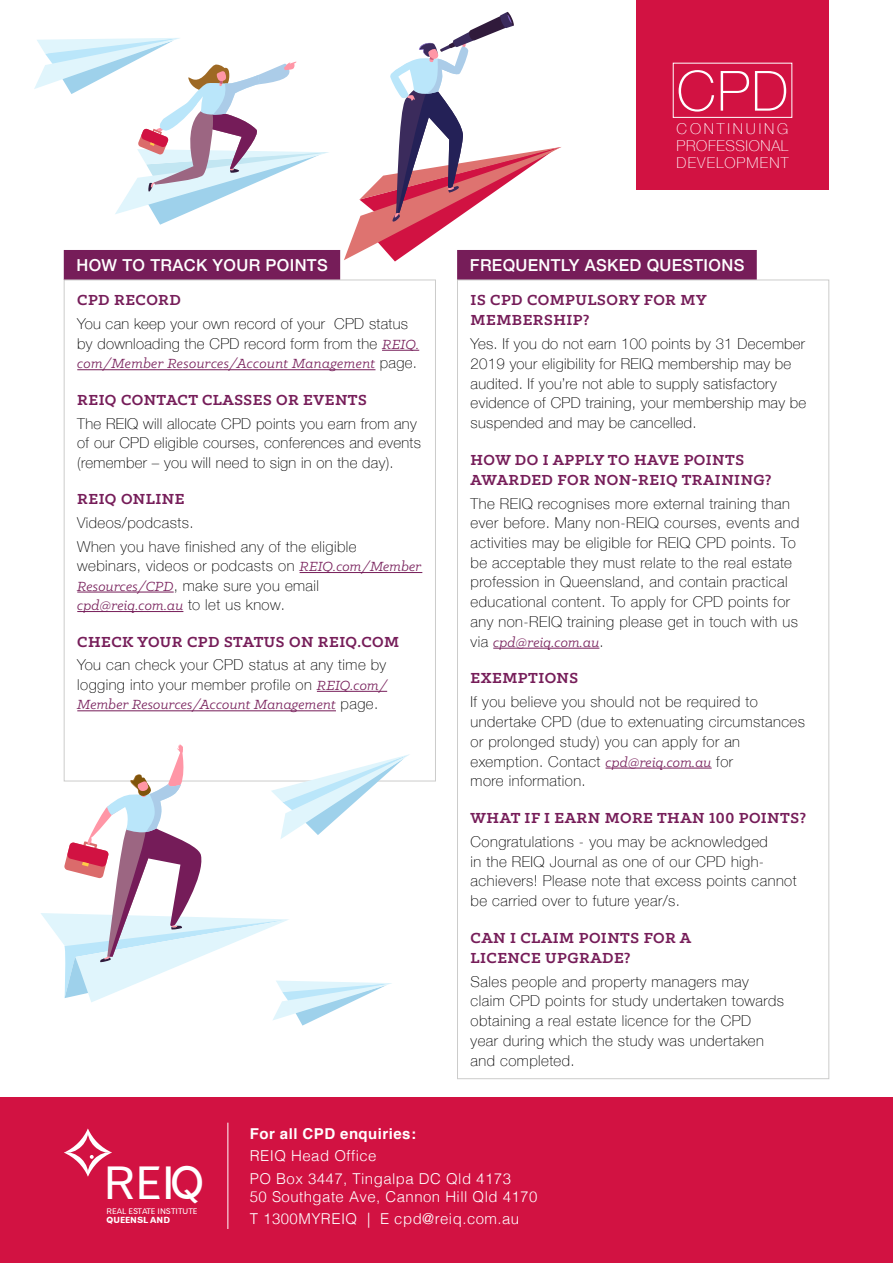
<style>
.page{position:relative;width:893px;height:1263px;background:#fff}
.page>*{position:absolute;margin:0;border:0;box-sizing:border-box;transform-origin:0 0}
.t1{font:100 55.5px "Helvetica Neue";color:#fff}
.t2{font:45.3px "Gothic 720 BT Roman B";color:#fff}
.t3{font:700 16.5px/19.8px "Klinic Slab";letter-spacing:.03em;color:#761d59}
.t4{font:500 16.5px "Helvetica Neue";letter-spacing:.02em;color:#fff}
.t5{font:100 15px/19.6px "Helvetica Neue";letter-spacing:.03em;color:#000}
.t6{font:italic 15px "Klinic Slab";letter-spacing:.01em;color:#761d59}
.t7{font:300 15px/22.2px "Helvetica";letter-spacing:.03em;color:#fff}
.t8{font:100 15px/17.1px "Helvetica Neue";letter-spacing:.075em;color:#fff;text-align:justify}
.t9{font:700 15px "Helvetica";letter-spacing:.03em;color:#fff}
.t10{font:8.55px "Gothic 720 BT Bold B";color:#fff}
.t11{font:7.95px "Gothic 720 BT Roman B";color:#fff}
.s1{font-family:"Klinic Slab";font-weight:400;font-style:italic;color:#761d59}
.s2{font-family:"Helvetica Neue";font-weight:100;font-style:normal;color:#000}
</style>
<div class="page">
<svg style="left:344px;top:12px;width:217px;height:249px"></svg>
<div style="left:0;top:1097px;width:893px;height:166px;background:#d21242"></div>
<div style="left:64px;top:250px;width:276px;height:30px;background:#761d59"></div>
<div style="left:457px;top:250px;width:300px;height:30px;background:#761d59"></div>
<hr style="left:382px;top:350px;width:37px;height:1px;background:#761d59">
<hr style="left:77px;top:369px;width:298px;height:1px;background:#761d59">
<hr style="left:300px;top:572px;width:122px;height:1px;background:#761d59">
<hr style="left:77px;top:592px;width:97px;height:1px;background:#761d59">
<hr style="left:77px;top:611px;width:106px;height:1px;background:#761d59">
<hr style="left:317px;top:691px;width:70px;height:1px;background:#761d59">
<hr style="left:77px;top:710px;width:259px;height:1px;background:#761d59">
<hr style="left:493px;top:648px;width:106px;height:1px;background:#761d59">
<hr style="left:606px;top:768px;width:106px;height:1px;background:#761d59">
<svg style="left:64px;top:1128px;width:48px;height:49px"></svg>
<hr style="left:227px;top:1123px;width:1px;height:106px;background:#fff">
<svg style="left:34px;top:38px;width:295px;height:187px"></svg>
<svg style="left:41px;top:744px;width:370px;height:281px"></svg>
<div style="left:637px;top:0;width:192px;height:189px;background:#d21242"></div>
<div style="left:673px;top:63px;width:119px;height:55px;border:1px solid #fff"></div>
<h1 class="t1" style="left:677px;top:49px;width:113px">CPD</h1>
<p class="t8" style="left:677px;top:119px;width:113px">CONTINUING PROFESSIONAL DEVELOPMENT</p>
<p class="t4" style="left:77px;top:252px;width:253px">HOW TO TRACK YOUR POINTS</p>
<p class="t4" style="left:470px;top:252px;width:276px">FREQUENTLY ASKED QUESTIONS</p>
<p class="t3" style="left:77px;top:290px;width:105px">CPD RECORD</p>
<p class="t5" style="left:77px;top:313px;width:343px">You can keep your own record of your CPD status by downloading the CPD record form from the <span class="s1">REIQ.</span></p>
<p class="t6" style="left:77px;top:354px;width:341px">com/Member Resources/Account Management <span class="s2">page.</span></p>
<p class="t3" style="left:77px;top:389px;width:291px">REIQ CONTACT CLASSES OR EVENTS</p>
<p class="t5" style="left:77px;top:413px;width:345px">The REIQ will allocate CPD points you earn from any of our CPD eligible courses, conferences and events (remember – you will need to sign in on the day).</p>
<p class="t3" style="left:77px;top:489px;width:109px">REIQ ONLINE</p>
<p class="t5" style="left:77px;top:510px;width:281px;line-height:23.7px">Videos/podcasts.<br>When you have finished any of the eligible</p>
<p class="t5" style="left:77px;top:555px;width:346px">webinars, videos or podcasts on <span class="s1">REIQ.com/Member<br>Resources/CPD</span>, make sure you email</p>
<p class="t6" style="left:77px;top:596px;width:209px">cpd@reiq.com.au <span class="s2">to let us know.</span></p>
<p class="t3" style="left:77px;top:631px;width:323px">CHECK YOUR CPD STATUS ON REIQ.COM</p>
<p class="t5" style="left:77px;top:654px;width:311px">You can check your CPD status at any time by logging into your member profile on <span class="s1">REIQ.com/</span></p>
<p class="t6" style="left:77px;top:695px;width:302px">Member Resources/Account Management <span class="s2">page.</span></p>
<p class="t3" style="left:471px;top:290px;width:237px">IS CPD COMPULSORY FOR MY<br>MEMBERSHIP?</p>
<p class="t5" style="left:471px;top:333px;width:337px">Yes. If you do not earn 100 points by 31 December 2019 your eligibility for REIQ membership may be audited. If you’re not able to supply satisfactory evidence of CPD training, your membership may be suspended and may be cancelled.</p>
<p class="t3" style="left:471px;top:449px;width:302px">HOW DO I APPLY TO HAVE POINTS<br>AWARDED FOR NON-REIQ TRAINING?</p>
<p class="t5" style="left:471px;top:493px;width:330px">The REIQ recognises more external training than ever before. Many non-REIQ courses, events and activities may be eligible for REIQ CPD points. To be acceptable they must relate to the real estate profession in Queensland, and contain practical educational content. To apply for CPD points for any non-REIQ training please get in touch with us</p>
<p class="t6" style="left:471px;top:632px;width:134px"><span class="s2">via</span> cpd@reiq.com.au<span class="s2">.</span></p>
<p class="t3" style="left:471px;top:668px;width:109px">EXEMPTIONS</p>
<p class="t5" style="left:471px;top:691px;width:336px">If you believe you should not be required to undertake CPD (due to extenuating circumstances or prolonged study) you can apply for an exemption. Contact <span class="s1">cpd@reiq.com.au</span> for<br>more information.</p>
<p class="t3" style="left:471px;top:808px;width:337px">WHAT IF I EARN MORE THAN 100 POINTS?</p>
<p class="t5" style="left:471px;top:831px;width:327px">Congratulations - you may be acknowledged<br>in the REIQ Journal as one of our CPD high&shy;achievers! Please note that excess points cannot be carried over to future year/s.</p>
<p class="t3" style="left:471px;top:927px;width:222px">CAN I CLAIM POINTS FOR A<br>LICENCE UPGRADE?</p>
<p class="t5" style="left:471px;top:971px;width:315px">Sales people and property managers may claim CPD points for study undertaken towards obtaining a real estate licence for the CPD<br>year during which the study was undertaken and completed.</p>
<h2 class="t2" style="left:103px;top:1155px;width:102px">REIQ</h2>
<p class="t11" style="left:107px;top:1206px;width:92px">REAL ESTATE INSTITUTE</p>
<p class="t10" style="left:107px;top:1214px;width:65px">QUEENSL AND</p>
<p class="t9" style="left:250px;top:1121px;width:168px">For all CPD enquiries:</p>
<p class="t7" style="left:250px;top:1144px;width:263px">REIQ Head Office<br>PO Box 3447, Tingalpa DC Qld 4173</p>
<p class="t7" style="left:250px;top:1184px;width:289px">50 Southgate Ave, Cannon Hill Qld 4170<br>T 1300MYREIQ | E cpd@reiq.com.au</p>
</div>
